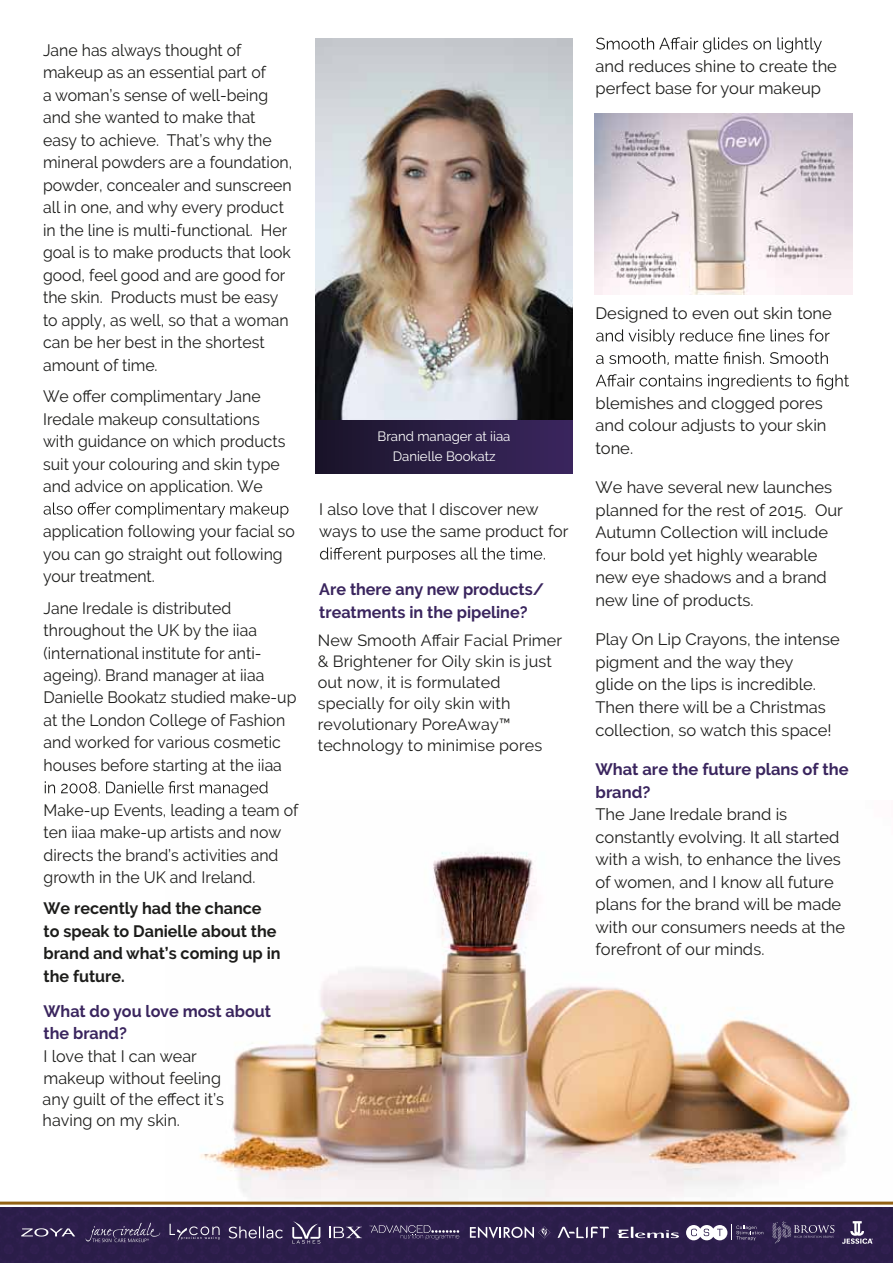
<style>
.page{position:relative;width:893px;height:1263px;background:#fff}
.page>*{position:absolute;margin:0;border:0;box-sizing:border-box;transform-origin:0 0}
.t1{font:16.5px/22.5px "Raleway";color:#1d1d1b;scale:.96 1}
.t2{font:16.5px/22.5px "Raleway";color:#1d1d1b}
.t3{font:700 16.5px/22.5px "Raleway";color:#3a255e}
.t4{font:700 16.5px/22.5px "Raleway";color:#1d1d1b}
.t5{font:16.2px/21px "Raleway";letter-spacing:.005em;color:#1d1d1b}
.t6{font:13.5px/19.5px "Raleway";color:#fff;text-align:center}
</style>
<div class="page">
<img style="left:316px;top:39px;width:257px;height:381px">
<img style="left:165px;top:852px;width:728px;height:356px">
<div style="left:0;top:1208px;width:893px;height:55px;background:#2b1e4a"></div>
<svg style="left:170px;top:1224px;width:50px;height:17px"></svg>
<svg style="left:558px;top:1226px;width:51px;height:12px"></svg>
<svg style="left:470px;top:1226px;width:80px;height:12px"></svg>
<svg style="left:617px;top:1227px;width:62px;height:11px"></svg>
<svg style="left:772px;top:1221px;width:62px;height:22px"></svg>
<svg style="left:292px;top:1221px;width:28px;height:22px"></svg>
<svg style="left:229px;top:1226px;width:54px;height:12px"></svg>
<svg style="left:842px;top:1221px;width:31px;height:23px"></svg>
<svg style="left:21px;top:1228px;width:54px;height:8px"></svg>
<svg style="left:329px;top:1227px;width:33px;height:11px"></svg>
<svg style="left:686px;top:1224px;width:77px;height:16px"></svg>
<svg style="left:86px;top:1222px;width:74px;height:20px"></svg>
<svg style="left:369px;top:1225px;width:91px;height:15px"></svg>
<svg style="left:44px;top:502px;width:244px;height:16px"></svg>
<svg style="left:45px;top:781px;width:223px;height:16px"></svg>
<svg style="left:320px;top:547px;width:225px;height:16px"></svg>
<svg style="left:596px;top:37px;width:226px;height:16px"></svg>
<svg style="left:596px;top:329px;width:234px;height:16px"></svg>
<svg style="left:596px;top:352px;width:232px;height:13px"></svg>
<svg style="left:596px;top:374px;width:253px;height:16px"></svg>
<hr style="left:0;top:1201px;width:893px;height:3px;background:#936214">
<img style="left:594px;top:113px;width:259px;height:182px">
<div style="left:316px;top:420px;width:257px;height:54px;background:linear-gradient(to right,#1a1429,#3b265f)"></div>
<p class="t1" style="left:43px;top:39px;width:261px">Jane has always thought of makeup as an essential part of<br>a woman’s sense of well-being and she wanted to make that easy to achieve. That’s why the mineral powders are a foundation, powder, concealer and sunscreen all in one, and why every product in the line is multi-functional. Her goal is to make products that look good, feel good and are good for the skin. Products must be easy to apply, as well, so that a woman can be her best in the shortest amount of time.</p>
<p class="t1" style="left:43px;top:385px;width:228px">We offer complimentary Jane</p>
<p class="t1" style="left:43px;top:407px;width:254px">Iredale makeup consultations with guidance on which products suit your colouring and skin type and advice on application. We</p>
<p class="t1" style="left:43px;top:520px;width:264px">application following your facial so you can go straight out following your treatment.</p>
<p class="t1" style="left:44px;top:597px;width:231px">Jane Iredale is distributed throughout the UK by the iiaa (international institute for anti&shy;ageing). Brand manager at iiaa</p>
<p class="t1" style="left:44px;top:686px;width:265px">Danielle Bookatz studied make-up at the London College of Fashion and worked for various cosmetic houses before starting at the iiaa</p>
<p class="t1" style="left:44px;top:799px;width:267px">Make-up Events, leading a team of ten iiaa make-up artists and now directs the brand’s activities and growth in the UK and Ireland.</p>
<p class="t4" style="left:44px;top:897px;width:238px">We recently had the chance to speak to Danielle about the brand and what’s coming up in the future.</p>
<p class="t3" style="left:44px;top:1000px;width:229px">What do you love most about the brand?</p>
<p class="t2" style="left:44px;top:1045px;width:179px">I love that I can wear makeup without feeling</p>
<p class="t2" style="left:43px;top:1089px;width:183px;line-height:21px">any guilt of the effect it’s having on my skin.</p>
<p class="t6" style="left:378px;top:427px;width:134px">Brand manager at iiaa<br>Danielle Bookatz</p>
<p class="t2" style="left:319px;top:497px;width:251px">I also love that I discover new ways to use the same product for</p>
<p class="t3" style="left:319px;top:578px;width:226px">Are there any new products/ treatments in the pipeline?</p>
<p class="t5" style="left:318px;top:629px;width:246px">New Smooth Affair Facial Primer &amp; Brightener for Oily skin is just out now, it is formulated specially for oily skin with revolutionary PoreAway™ technology to minimise pores</p>
<p class="t2" style="left:595px;top:55px;width:243px">and reduces shine to create the perfect base for your makeup</p>
<p class="t2" style="left:595px;top:302px;width:238px">Designed to even out skin tone</p>
<p class="t2" style="left:595px;top:392px;width:233px">blemishes and clogged pores and colour adjusts to your skin tone.</p>
<p class="t2" style="left:595px;top:476px;width:249px">We have several new launches planned for the rest of 2015. Our<br>Autumn Collection will include four bold yet highly wearable new eye shadows and a brand new line of products.</p>
<p class="t2" style="left:595px;top:628px;width:246px">Play On Lip Crayons, the intense pigment and the way they<br>glide on the lips is incredible.<br>Then there will be a Christmas collection, so watch this space!</p>
<p class="t3" style="left:595px;top:758px;width:255px">What are the future plans of the brand?</p>
<p class="t2" style="left:595px;top:803px;width:251px">The Jane Iredale brand is constantly evolving. It all started with a wish, to enhance the lives of women, and I know all future plans for the brand will be made with our consumers needs at the forefront of our minds.</p>
</div>
